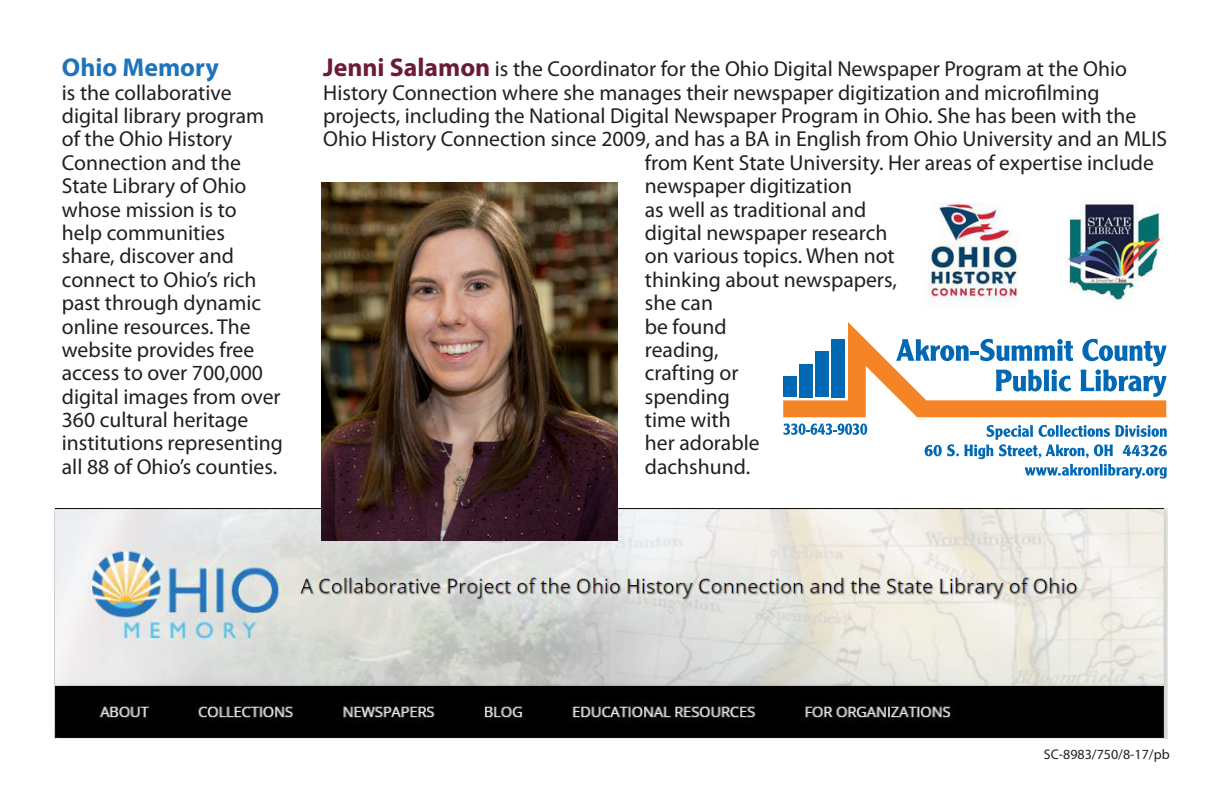
<style>
.page{position:relative;width:1222px;height:793px;background:#fff}
.page>*{position:absolute;margin:0;border:0;box-sizing:border-box;transform-origin:0 0}
.t1{font:700 25.8px "Myriad Pro";color:#1e74bb}
.t2{font:21.6px/23.4px "Myriad Pro";color:#231f20}
.t3{font:14px "Myriad Pro";color:#231f20}
.s1{font-weight:700;font-size:25.8px;color:#6b1a37}
</style>
<div class="page">
<img style="left:54px;top:508px;width:1113px;height:229px">
<img style="left:321px;top:182px;width:297px;height:358px">
<img style="left:927px;top:203px;width:234px;height:104px">
<svg style="left:783px;top:322px;width:383px;height:95px"></svg>
<svg style="left:924px;top:444px;width:17px;height:12px"></svg>
<svg style="left:947px;top:444px;width:11px;height:12px"></svg>
<svg style="left:964px;top:424px;width:202px;height:54px"></svg>
<svg style="left:783px;top:423px;width:84px;height:11px"></svg>
<p class="t1" style="left:62px;top:51px;width:159px">Ohio Memory</p>
<p class="t2" style="left:62px;top:80px;width:223px">is the collaborative digital library program of the Ohio History<br>Connection and the<br>State Library of Ohio whose mission is to<br>help communities share, discover and connect to Ohio’s rich past through dynamic online resources. The website provides free access to over 700,000 digital images from over<br>360 cultural heritage institutions representing all 88 of Ohio’s counties.</p>
<p class="t2" style="left:323px;top:57px;width:805px"><span class="s1">Jenni Salamon</span> is the Coordinator for the Ohio Digital Newspaper Program at the Ohio</p>
<p class="t2" style="left:323px;top:80px;width:777px">History Connection where she manages their newspaper digitization and microfilming</p>
<p class="t2" style="left:323px;top:104px;width:814px">projects, including the National Digital Newspaper Program in Ohio. She has been with the</p>
<p class="t2" style="left:323px;top:127px;width:845px">Ohio History Connection since 2009, and has a BA in English from Ohio University and an MLIS</p>
<p class="t2" style="left:645px;top:150px;width:510px">from Kent State University. Her areas of expertise include</p>
<p class="t2" style="left:645px;top:174px;width:209px">newspaper digitization</p>
<p class="t2" style="left:645px;top:197px;width:223px">as well as traditional and</p>
<p class="t2" style="left:645px;top:220px;width:244px">digital newspaper research</p>
<p class="t2" style="left:645px;top:244px;width:251px">on various topics. When not</p>
<p class="t2" style="left:645px;top:267px;width:253px">thinking about newspapers,</p>
<p class="t2" style="left:645px;top:290px;width:70px">she can</p>
<p class="t2" style="left:645px;top:314px;width:83px">be found</p>
<p class="t2" style="left:645px;top:337px;width:75px">reading,</p>
<p class="t2" style="left:645px;top:361px;width:95px">crafting or</p>
<p class="t2" style="left:645px;top:384px;width:87px">spending</p>
<p class="t2" style="left:645px;top:407px;width:87px">time with</p>
<p class="t2" style="left:645px;top:431px;width:116px">her adorable</p>
<p class="t2" style="left:645px;top:454px;width:107px">dachshund.</p>
<p class="t3" style="left:1043px;top:744px;width:127px">SC-8983/750/8-17/pb</p>
</div>
